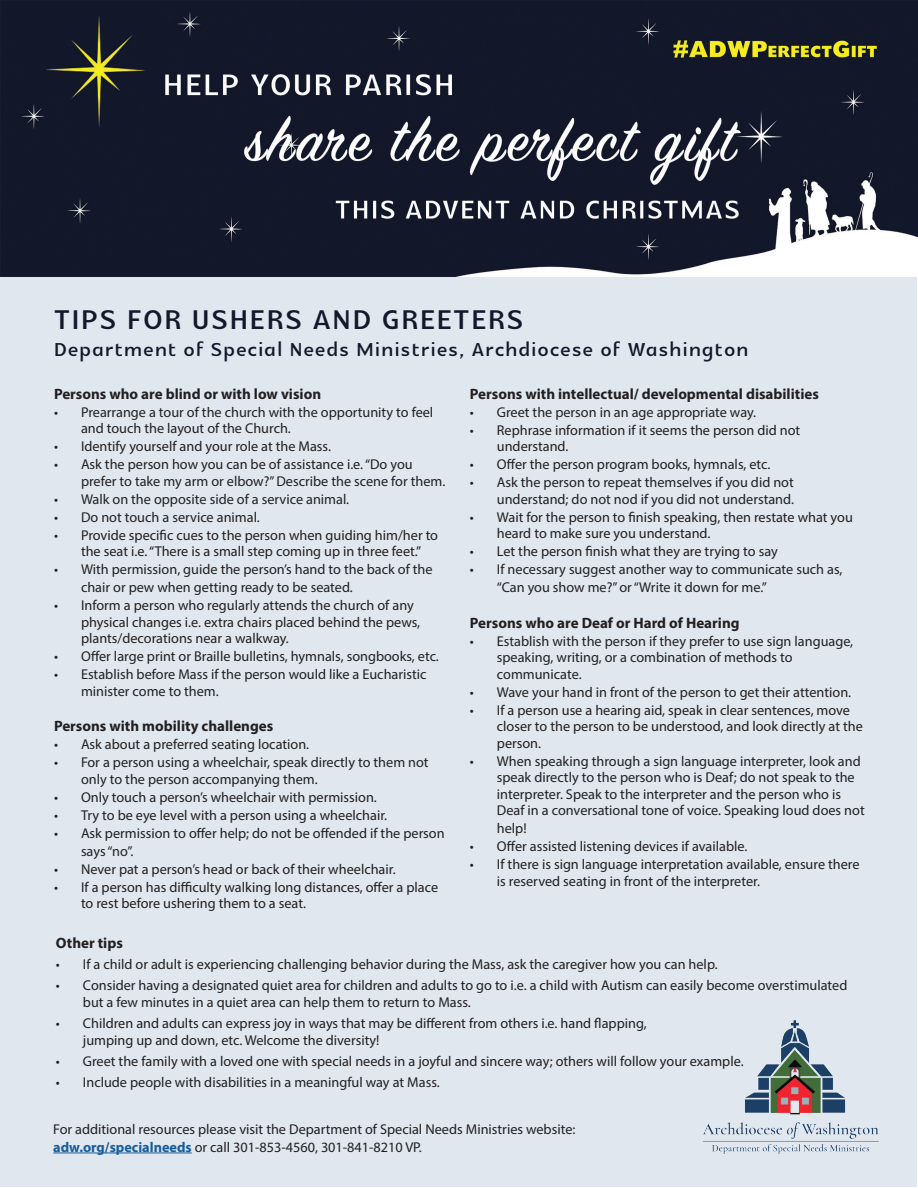
<style>
.page{position:relative;width:918px;height:1188px;background:#fff}
.page>*{position:absolute;margin:0;border:0;box-sizing:border-box;transform-origin:0 0}
.t1{font:700 39px "Glametrix";letter-spacing:.05em;color:#13182b}
.t2{font:700 27px "Glametrix";letter-spacing:.05em;color:#13182b}
.t3{font:700 15px "Myriad Pro";color:#231f20}
.t4{font:14.25px/16.5px "Myriad Pro";color:#231f20}
.s1{font-weight:700;color:#175d9e}
</style>
<div class="page">
<div style="left:0;top:0;width:916px;height:1186px;background:#e0e7ee"></div>
<img style="left:0;top:0;width:918px;height:277px">
<hr style="left:53px;top:1153px;width:139px;height:1px;background:#175d9e">
<img style="left:703px;top:1020px;width:176px;height:134px">
<h1 class="t1" style="left:54px;top:300px;width:471px">TIPS FOR USHERS AND GREETERS</h1>
<h2 class="t2" style="left:54px;top:336px;width:696px">Department of Special Needs Ministries, Archdiocese of Washington</h2>
<p class="t3" style="left:54px;top:384px;width:269px">Persons who are blind or with low vision</p>
<p class="t4" style="left:81px;top:404px;width:354px;text-indent:-27px">• Prearrange a tour of the church with the opportunity to feel and touch the layout of the Church.</p>
<p class="t4" style="left:54px;top:438px;width:279px">• Identify yourself and your role at the Mass.</p>
<p class="t4" style="left:81px;top:456px;width:366px;text-indent:-27px">• Ask the person how you can be of assistance i.e. “Do you prefer to take my arm or elbow?” Describe the scene for them.</p>
<p class="t4" style="left:54px;top:491px;width:297px">• Walk on the opposite side of a service animal.</p>
<p class="t4" style="left:54px;top:509px;width:207px">• Do not touch a service animal.</p>
<p class="t4" style="left:81px;top:527px;width:359px;text-indent:-27px">• Provide specific cues to the person when guiding him/her to the seat i.e. “There is a small step coming up in three feet.”</p>
<p class="t4" style="left:81px;top:560px;width:353px;line-height:18px;text-indent:-27px">• With permission, guide the person’s hand to the back of the chair or pew when getting ready to be seated.</p>
<p class="t4" style="left:81px;top:597px;width:341px;text-indent:-27px">• Inform a person who regularly attends the church of any physical changes i.e. extra chairs placed behind the pews, plants/decorations near a walkway.</p>
<p class="t4" style="left:54px;top:648px;width:386px">• Offer large print or Braille bulletins, hymnals, songbooks, etc.</p>
<p class="t4" style="left:81px;top:666px;width:347px;text-indent:-27px">• Establish before Mass if the person would like a Eucharistic minister come to them.</p>
<p class="t3" style="left:54px;top:716px;width:221px">Persons with mobility challenges</p>
<p class="t4" style="left:54px;top:736px;width:257px">• Ask about a preferred seating location.</p>
<p class="t4" style="left:81px;top:754px;width:349px;text-indent:-27px">• For a person using a wheelchair, speak directly to them not only to the person accompanying them.</p>
<p class="t4" style="left:54px;top:788px;width:324px">• Only touch a person’s wheelchair with permission.</p>
<p class="t4" style="left:54px;top:806px;width:335px">• Try to be eye level with a person using a wheelchair.</p>
<p class="t4" style="left:81px;top:824px;width:365px;line-height:18px;text-indent:-27px">• Ask permission to offer help; do not be offended if the person says “no”.</p>
<p class="t4" style="left:54px;top:860px;width:343px">• Never pat a person’s head or back of their wheelchair.</p>
<p class="t4" style="left:81px;top:878px;width:359px;text-indent:-27px">• If a person has difficulty walking long distances, offer a place to rest before ushering them to a seat.</p>
<p class="t3" style="left:470px;top:384px;width:351px">Persons with intellectual/ developmental disabilities</p>
<p class="t4" style="left:470px;top:404px;width:288px">• Greet the person in an age appropriate way.</p>
<p class="t4" style="left:497px;top:422px;width:305px;text-indent:-27px">• Rephrase information if it seems the person did not understand.</p>
<p class="t4" style="left:470px;top:456px;width:302px">• Offer the person program books, hymnals, etc.</p>
<p class="t4" style="left:470px;top:474px;width:326px;text-align:right">• Ask the person to repeat themselves if you did not understand; do not nod if you did not understand.</p>
<p class="t4" style="left:497px;top:509px;width:357px;text-indent:-27px">• Wait for the person to finish speaking, then restate what you heard to make sure you understand.</p>
<p class="t4" style="left:470px;top:543px;width:310px">• Let the person finish what they are trying to say</p>
<p class="t4" style="left:497px;top:561px;width:347px;line-height:17.1px;text-indent:-27px">• If necessary suggest another way to communicate such as, “Can you show me?” or “Write it down for me.”</p>
<p class="t3" style="left:470px;top:613px;width:271px">Persons who are Deaf or Hard of Hearing</p>
<p class="t4" style="left:497px;top:632px;width:358px;text-indent:-27px">• Establish with the person if they prefer to use sign language, speaking, writing, or a combination of methods to communicate.</p>
<p class="t4" style="left:470px;top:683px;width:383px">• Wave your hand in front of the person to get their attention.</p>
<p class="t4" style="left:497px;top:701px;width:367px;text-indent:-27px">• If a person use a hearing aid, speak in clear sentences, move closer to the person to be understood, and look directly at the person.</p>
<p class="t4" style="left:497px;top:752px;width:369px;text-indent:-27px">• When speaking through a sign language interpreter, look and speak directly to the person who is Deaf; do not speak to the interpreter. Speak to the interpreter and the person who is Deaf in a conversational tone of voice. Speaking loud does not</p>
<p class="t4" style="left:497px;top:820px;width:31px">help!</p>
<p class="t4" style="left:470px;top:838px;width:279px">• Offer assisted listening devices if available.</p>
<p class="t4" style="left:497px;top:856px;width:364px;text-indent:-27px">• If there is sign language interpretation available, ensure there is reserved seating in front of the interpreter.</p>
<p class="t3" style="left:56px;top:933px;width:68px">Other tips</p>
<p class="t4" style="left:56px;top:956px;width:663px">• If a child or adult is experiencing challenging behavior during the Mass, ask the caregiver how you can help.</p>
<p class="t4" style="left:83px;top:976px;width:766px;line-height:17.1px;text-indent:-27px">• Consider having a designated quiet area for children and adults to go to i.e. a child with Autism can easily become overstimulated but a few minutes in a quiet area can help them to return to Mass.</p>
<p class="t4" style="left:83px;top:1014px;width:565px;line-height:17.1px;text-indent:-27px">• Children and adults can express joy in ways that may be different from others i.e. hand flapping, jumping up and down, etc. Welcome the diversity!</p>
<p class="t4" style="left:56px;top:1053px;width:689px">• Greet the family with a loved one with special needs in a joyful and sincere way; others will follow your example.</p>
<p class="t4" style="left:56px;top:1074px;width:385px">• Include people with disabilities in a meaningful way at Mass.</p>
<p class="t4" style="left:53px;top:1121px;width:524px;line-height:17.1px">For additional resources please visit the Department of Special Needs Ministries website: <span class="s1">adw.org/specialneeds</span> or call 301-853-4560, 301-841-8210 VP.</p>
</div>
